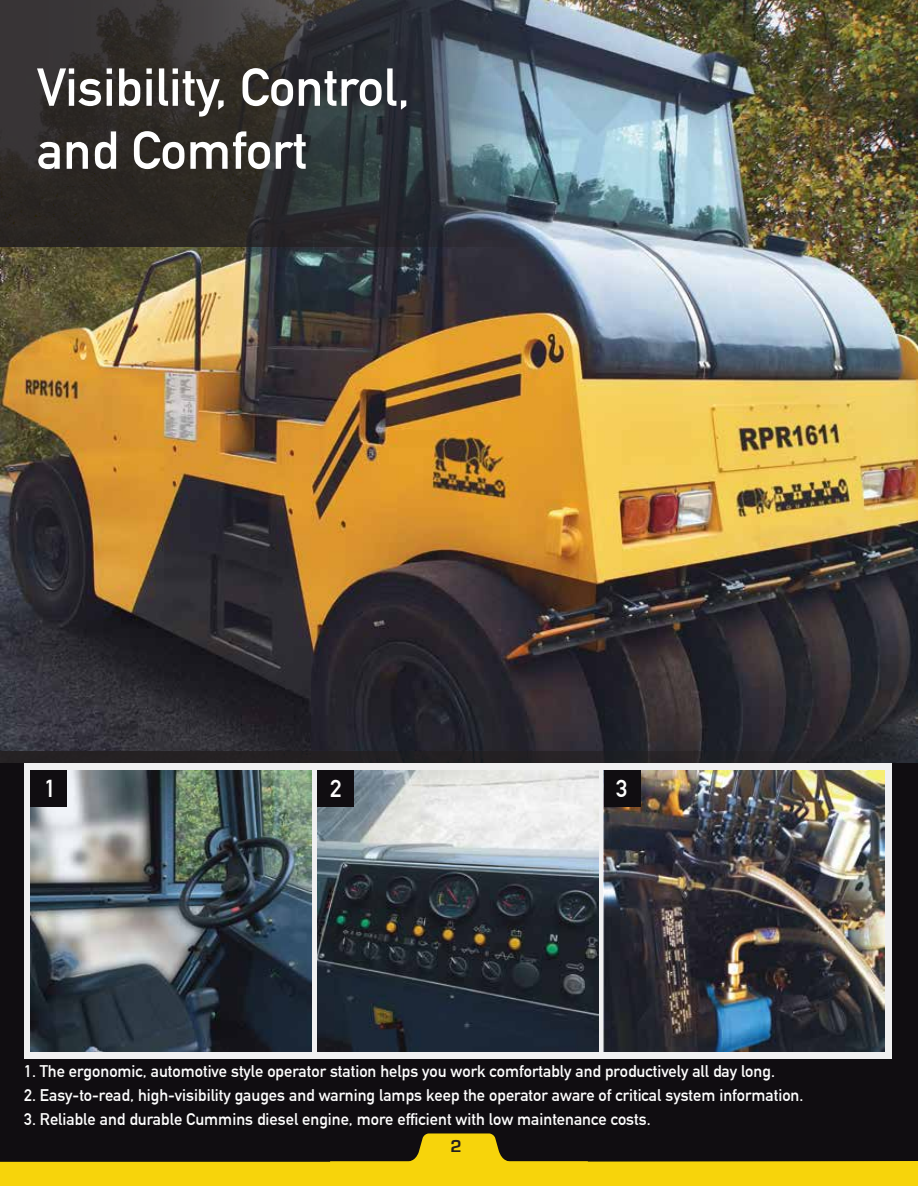
<style>
.page{position:relative;width:918px;height:1188px;background:#fff}
.page>*{position:absolute;margin:0;border:0;box-sizing:border-box;transform-origin:0 0}
.t1{font:700 52.5px/63px "DIN Alternate";color:#fff}
.t2{font:700 24px "DIN Alternate";color:#fff}
.t3{font:700 18px "Eurostile";color:#231f20}
.t4{font:700 16.5px "DIN Alternate";color:#fff}
</style>
<div class="page">
<img style="left:0;top:0;width:918px;height:752px">
<div style="left:0;top:1161px;width:918px;height:25px;background:#f7d40b"></div>
<svg style="left:0;top:752px;width:918px;height:409px;background:#131014"></svg>
<div style="left:24px;top:763px;width:868px;height:295px;background:#f0f0f1"></div>
<svg style="left:0;top:0;width:534px;height:247px;background:#36393b"></svg>
<img style="left:31px;top:771px;width:281px;height:281px">
<svg style="left:330px;top:1133px;width:258px;height:29px;background:#594c0f"></svg>
<img style="left:603px;top:770px;width:281px;height:281px">
<img style="left:318px;top:770px;width:281px;height:281px">
<div style="left:31px;top:771px;width:36px;height:36px;background:#100d11"></div>
<div style="left:318px;top:771px;width:36px;height:36px;background:#100d11"></div>
<div style="left:604px;top:770px;width:37px;height:36px;background:#100d11"></div>
<h1 class="t1" style="left:37px;top:52px;width:374px">Visibility, Control, and Comfort</h1>
<h2 class="t2" style="left:45px;top:770px;width:13px">1</h2>
<h2 class="t2" style="left:330px;top:770px;width:13px">2</h2>
<h2 class="t2" style="left:616px;top:770px;width:13px">3</h2>
<p class="t4" style="left:24px;top:1059px;width:752px">1. The ergonomic, automotive style operator station helps you work comfortably and productively all day long.</p>
<p class="t4" style="left:24px;top:1083px;width:781px">2. Easy-to-read, high-visibility gauges and warning lamps keep the operator aware of critical system information.</p>
<p class="t4" style="left:24px;top:1107px;width:628px">3. Reliable and durable Cummins diesel engine, more efficient with low maintenance costs.</p>
<p class="t3" style="left:451px;top:1137px;width:13px">2</p>
</div>
